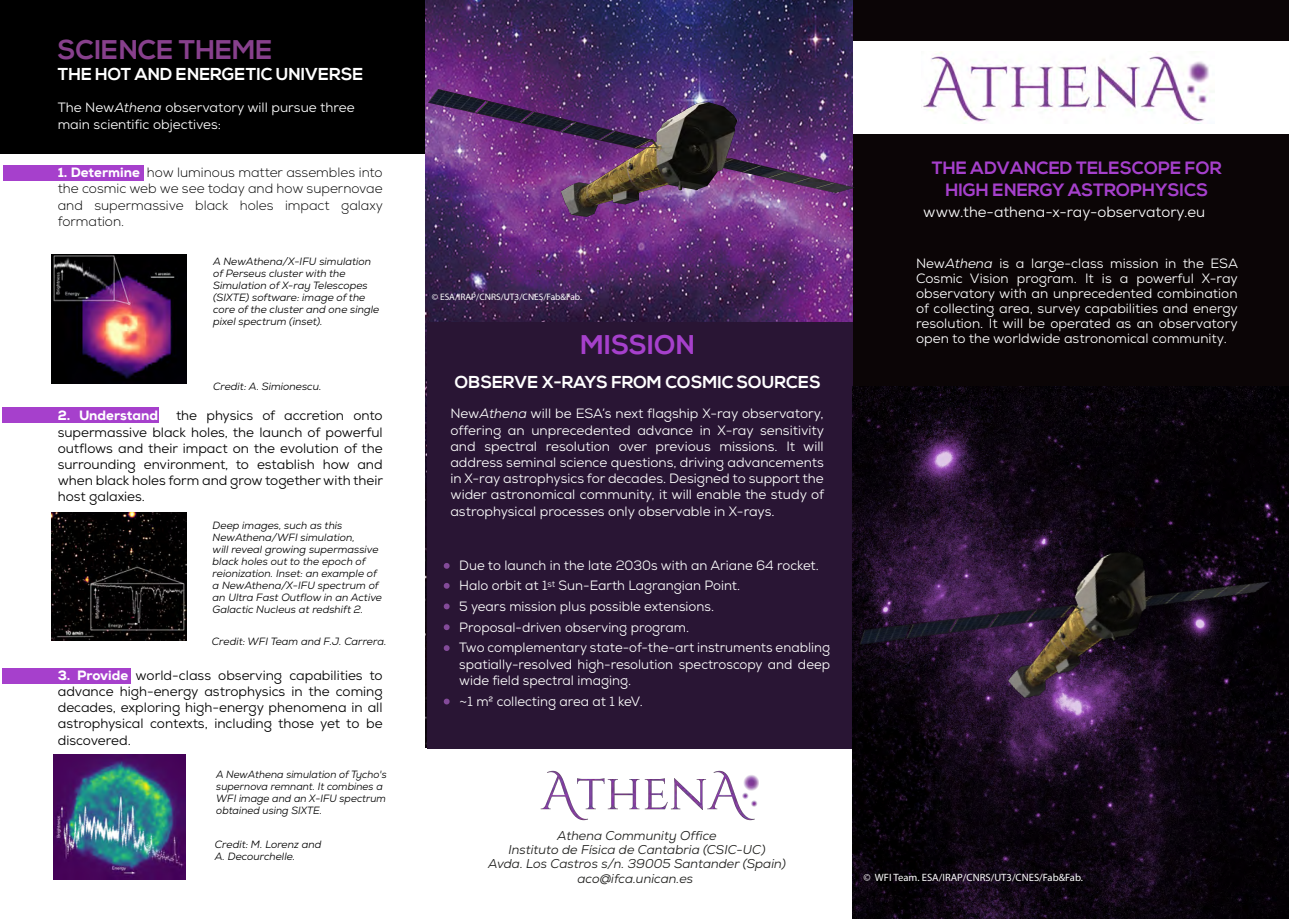
<style>
.page{position:relative;width:1289px;height:919px;background:#fff}
.page>*{position:absolute;margin:0;border:0;box-sizing:border-box;transform-origin:0 0}
.t1{font:700 27px "Nexa";color:#87408c}
.t2{font:700 27px "Nexa";color:#a640cc}
.t3{font:700 17.85px/21.3px "Nexa";color:#a640cc;text-align:center}
.t4{font:700 17.25px "Nexa";color:#fff}
.t5{font:italic 15px "Nexa";color:#fff}
.t6{font:14.85px "Nexa";color:#fff}
.t7{font:13.5px/16.2px "Nexa";color:#fff}
.t8{font:13.5px/16.2px "Nexa";letter-spacing:-.005em;color:#000;text-align:justify}
.t9{font:300 13.5px/16.2px "Nexa";color:#000;text-align:justify}
.t10{font:800 13.5px "Nexa";color:#fff}
.t11{font:italic 12.75px/14.1px "Nexa";color:#1d1d1b;text-align:center}
.t12{font:10.65px "Myriad Pro";color:#fff}
.t13{font:italic 10.5px/12px "Nexa";color:#000}
.t14{font:9.3px "Myriad Pro";color:#fff}
.s1{font-style:italic}
.s2{font-weight:800;color:#fff}
</style>
<div class="page">
<div style="left:0;top:0;width:426px;height:153px;background:#000"></div>
<div style="left:4px;top:166px;width:140px;height:15px;background:#a640cc"></div>
<div style="left:2px;top:408px;width:156px;height:15px;background:#a640cc"></div>
<div style="left:2px;top:668px;width:128px;height:15px;background:#a640cc"></div>
<svg style="left:51px;top:382px;width:123px;height:2px"></svg>
<img style="left:425px;top:0;width:428px;height:748px">
<img style="left:540px;top:770px;width:219px;height:50px">
<div style="left:427px;top:322px;width:427px;height:426px;background:#291534"></div>
<svg style="left:443px;top:583px;width:7px;height:6px"></svg>
<svg style="left:443px;top:645px;width:7px;height:6px"></svg>
<svg style="left:443px;top:624px;width:7px;height:6px"></svg>
<svg style="left:443px;top:603px;width:7px;height:6px"></svg>
<svg style="left:443px;top:563px;width:7px;height:6px"></svg>
<div style="left:853px;top:134px;width:435px;height:253px;background:#0b0506"></div>
<svg style="left:536px;top:270px;width:4px;height:4px"></svg>
<img style="left:52px;top:254px;width:135px;height:129px">
<img style="left:52px;top:512px;width:135px;height:128px">
<img style="left:53px;top:754px;width:132px;height:125px">
<svg style="left:443px;top:698px;width:7px;height:6px"></svg>
<img style="left:853px;top:387px;width:435px;height:531px">
<img style="left:923px;top:52px;width:286px;height:71px">
<div style="left:853px;top:0;width:435px;height:40px;background:#0b0506"></div>
<img style="left:428px;top:90px;width:426px;height:126px">
<img style="left:855px;top:493px;width:426px;height:254px">
<h1 class="t1" style="left:58px;top:34px;width:216px">SCIENCE THEME</h1>
<p class="t4" style="left:58px;top:64px;width:307px">THE HOT AND ENERGETIC UNIVERSE</p>
<p class="t7" style="left:58px;top:100px;width:298px">The New<span class="s1">Athena</span> observatory will pursue three main scientific objectives:</p>
<p class="t9" style="left:58px;top:165px;width:327px"><span class="s2">1. Determine</span> how luminous matter assembles into the cosmic web we see today and how supernovae and supermassive black holes impact galaxy formation.</p>
<p class="t13" style="left:213px;top:255px;width:168px">A NewAthena/X-IFU simulation of Perseus cluster with the<br>Simulation of X-ray Telescopes (SIXTE) software: image of the core of the cluster and one single pixel spectrum (inset).</p>
<p class="t13" style="left:213px;top:380px;width:110px">Credit: A. Simionescu.</p>
<p class="t8" style="left:58px;top:407px;width:327px;text-indent:118px">the physics of accretion onto supermassive black holes, the launch of powerful outflows and their impact on the evolution of the surrounding environment, to establish how and when black holes form and grow together with their host galaxies.</p>
<p class="t10" style="left:58px;top:407px;width:102px">2. Understand</p>
<p class="t13" style="left:213px;top:519px;width:171px">Deep images, such as this<br>NewAthena/WFI simulation,<br>will reveal growing supermassive black holes out to the epoch of reionization. Inset: an example of a NewAthena/X-IFU spectrum of an Ultra Fast Outflow in an Active<br>Galactic Nucleus at redshift 2.</p>
<p class="t13" style="left:212px;top:635px;width:176px">Credit: WFI Team and F.J. Carrera.</p>
<p class="t8" style="left:58px;top:667px;width:326px"><span class="s2">3. Provide</span> world-class observing capabilities to advance high-energy astrophysics in the coming decades, exploring high-energy phenomena in all astrophysical contexts, including those yet to be discovered.</p>
<p class="t13" style="left:216px;top:768px;width:172px">A NewAthena simulation of Tycho's supernova remnant. It combines a<br>WFI image and an X-IFU spectrum obtained using SIXTE.</p>
<p class="t13" style="left:215px;top:838px;width:108px">Credit: M. Lorenz and<br>A. Decourchelle.</p>
<p class="t14" style="left:432px;top:291px;width:152px">© ESA/IRAP/CNRS/UT3/CNES/Fab&amp;Fab.</p>
<h1 class="t2" style="left:580px;top:329px;width:116px">MISSION</h1>
<p class="t4" style="left:455px;top:371px;width:367px">OBSERVE X-RAYS FROM COSMIC SOURCES</p>
<p class="t7" style="left:450px;top:405px;width:375px;text-align:justify">New<span class="s1">Athena</span> will be ESA’s next flagship X-ray observatory, offering an unprecedented advance in X-ray sensitivity and spectral resolution over previous missions. It will address seminal science questions, driving advancements in X-ray astrophysics for decades. Designed to support the wider astronomical community, it will enable the study of astrophysical processes only observable in X-rays.</p>
<p class="t7" style="left:459px;top:554px;width:372px;line-height:20.7px">Due to launch in the late 2030s with an Ariane 64 rocket.<br>Halo orbit at 1<sup>st</sup> Sun-Earth Lagrangian Point.<br>5 years mission plus possible extensions.<br>Proposal-driven observing program.<br>Two complementary state-of-the-art instruments enabling</p>
<p class="t7" style="left:459px;top:655px;width:372px">spatially-resolved high-resolution spectroscopy and deep wide field spectral imaging.</p>
<p class="t7" style="left:459px;top:692px;width:185px">~1 m2 collecting area at 1 keV.</p>
<h2 class="t3" style="left:931px;top:158px;width:291px">THE ADVANCED TELESCOPE FOR<br>HIGH ENERGY ASTROPHYSICS</h2>
<p class="t6" style="left:923px;top:202px;width:283px">www.the-athena-x-ray-observatory.eu</p>
<p class="t7" style="left:916px;top:256px;width:323px;line-height:15px;text-align:justify">New<span class="s1">Athena</span> is a large-class mission in the ESA Cosmic Vision program. It is a powerful X-ray observatory with an unprecedented combination of collecting area, survey capabilities and energy resolution. It will be operated as an observatory open to the worldwide astronomical community.</p>
<p class="t5" style="left:926px;top:253px;width:288px">www.the-athena-x-ray-observatory.eu</p>
<p class="t11" style="left:488px;top:828px;width:299px">Athena Community Office<br>Instituto de Física de Cantabria (CSIC-UC)<br>Avda. Los Castros s/n. 39005 Santander (Spain) aco@ifca.unican.es</p>
<p class="t12" style="left:863px;top:870px;width:221px">© WFI Team. ESA/IRAP/CNRS/UT3/CNES/Fab&amp;Fab.</p>
</div>
